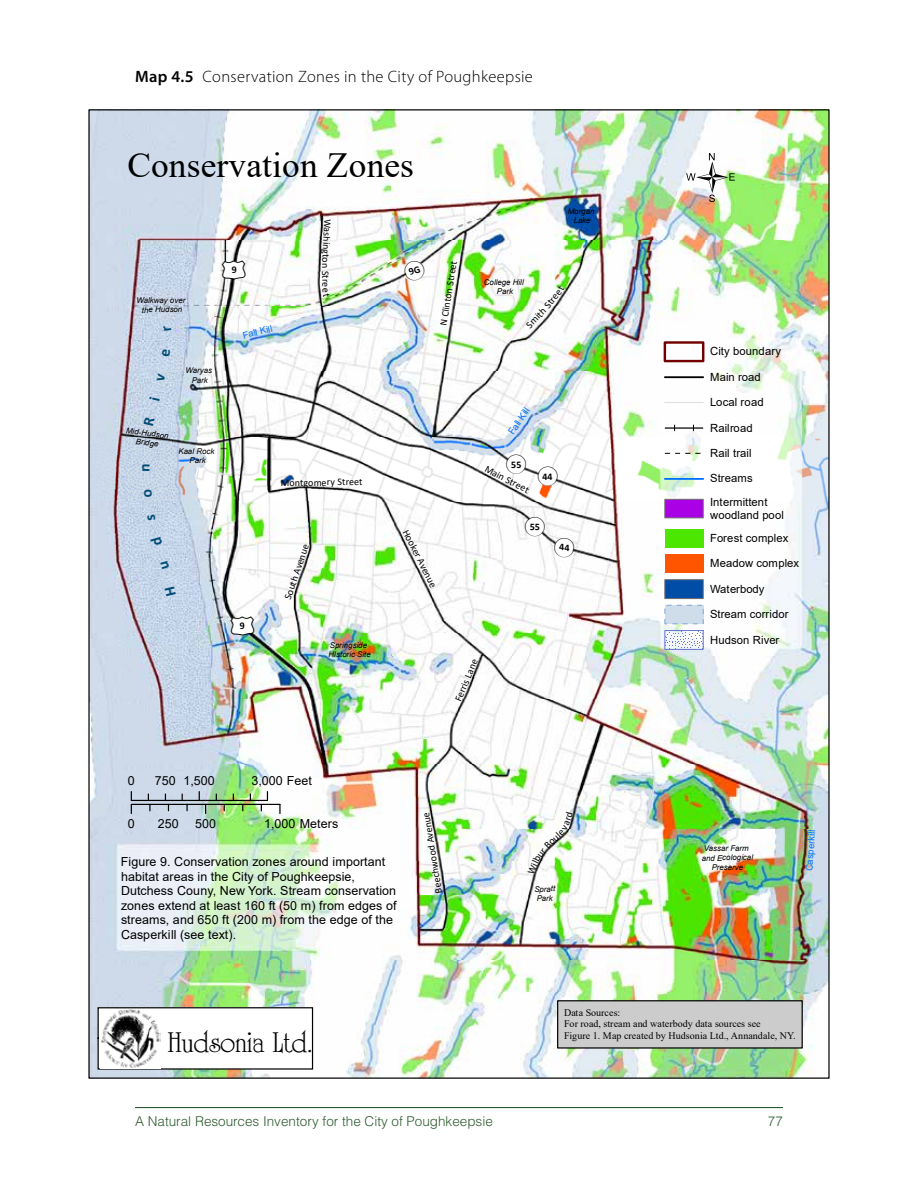
<style>
.page{position:relative;width:918px;height:1188px;background:#fff}
.page>*{position:absolute;margin:0;border:0;box-sizing:border-box;transform-origin:0 0}
.t1{font:60.9px "ESRI North";color:#000}
.t2{font:35.25px "Times New Roman";letter-spacing:.005em;color:#000}
.t3{font:30.45px "University";color:#000}
.t4{font:300 16.5px "Myriad Pro";letter-spacing:.02em;color:#000}
.t5{font:300 13.5px "Helvetica LT Std";color:#2f5c32}
.t6{font:12.45px/14.5px "Arial";letter-spacing:.005em;color:#000}
.t7{font:11.25px/23.4px "Arial";letter-spacing:.01em;color:#000}
.t8{font:10.05px "Calibri";color:#000}
.t9{font:10.05px/11.7px "Times New Roman";letter-spacing:.005em;color:#000}
.t10{font:9.45px "Arial";color:#0070ff}
.t11{font:italic 7.95px/9.1px "Arial";letter-spacing:-.01em;color:#000;text-align:center}
.s1{font-weight:600}
</style>
<div class="page">
<hr style="left:135px;top:1107px;width:648px;height:1px;background:#2f5c32">
<img style="left:90px;top:111px;width:738px;height:966px">
<div style="left:664px;top:341px;width:40px;height:21px;border:2px solid #730000"></div>
<hr style="left:665px;top:376px;width:38px;height:2px;background:#000">
<hr style="left:665px;top:402px;width:38px;height:1px;background:#e1e1e1">
<hr style="left:665px;top:427px;width:38px;height:2px;background:#000">
<svg style="left:665px;top:453px;width:35px;height:1px"></svg>
<hr style="left:665px;top:478px;width:38px;height:2px;background:#0070ff">
<div style="left:665px;top:499px;width:39px;height:19px;background:#a900e6;border:1px solid #6e6e6e"></div>
<div style="left:665px;top:529px;width:38px;height:19px;background:#4ce600"></div>
<div style="left:665px;top:554px;width:38px;height:19px;background:#f50"></div>
<div style="left:665px;top:579px;width:39px;height:20px;background:#004da8;border:1px solid #6e6e6e"></div>
<svg style="left:665px;top:605px;width:39px;height:20px"></svg>
<svg style="left:667px;top:632px;width:35px;height:16px"></svg>
<div style="left:665px;top:630px;width:39px;height:20px;border:1px solid #6677cd"></div>
<div style="left:557px;top:1000px;width:246px;height:49px;background:#ccc;border:1px solid #000"></div>
<hr style="left:131px;top:800px;width:136px;height:1px;background:#000">
<svg style="left:131px;top:792px;width:1px;height:22px"></svg>
<svg style="left:199px;top:792px;width:7px;height:22px"></svg>
<svg style="left:279px;top:804px;width:2px;height:10px"></svg>
<svg style="left:148px;top:794px;width:3px;height:17px"></svg>
<svg style="left:165px;top:794px;width:4px;height:17px"></svg>
<svg style="left:182px;top:794px;width:6px;height:17px"></svg>
<svg style="left:261px;top:792px;width:7px;height:19px"></svg>
<hr style="left:131px;top:804px;width:149px;height:1px;background:#000">
<svg style="left:97px;top:1007px;width:217px;height:63px"></svg>
<img style="left:100px;top:1009px;width:60px;height:59px">
<svg style="left:164px;top:586px;width:12px;height:10px"></svg>
<svg style="left:150px;top:537px;width:19px;height:32px"></svg>
<svg style="left:147px;top:514px;width:9px;height:6px"></svg>
<svg style="left:144px;top:489px;width:8px;height:8px"></svg>
<svg style="left:142px;top:465px;width:8px;height:6px"></svg>
<svg style="left:144px;top:397px;width:16px;height:29px"></svg>
<svg style="left:157px;top:373px;width:9px;height:9px"></svg>
<svg style="left:162px;top:350px;width:8px;height:7px"></svg>
<svg style="left:163px;top:326px;width:8px;height:5px"></svg>
<svg style="left:556px;top:286px;width:8px;height:9px"></svg>
<svg style="left:538px;top:811px;width:35px;height:46px"></svg>
<svg style="left:322px;top:288px;width:7px;height:9px"></svg>
<svg style="left:554px;top:537px;width:20px;height:20px"></svg>
<svg style="left:230px;top:616px;width:24px;height:20px"></svg>
<svg style="left:222px;top:260px;width:24px;height:20px"></svg>
<svg style="left:402px;top:258px;width:25px;height:25px"></svg>
<svg style="left:538px;top:466px;width:20px;height:20px"></svg>
<svg style="left:525px;top:516px;width:20px;height:21px"></svg>
<svg style="left:506px;top:454px;width:20px;height:20px"></svg>
<h3 class="t4" style="left:135px;top:66px;width:399px"><span class="s1">Map 4.5</span> Conservation Zones in the City of Poughkeepsie</h3>
<h2 class="t2" style="left:127px;top:141px;width:288px">Conservation Zones</h2>
<p class="t11" style="left:136px;top:296px;width:50px">Walkway over the Hudson</p>
<p class="t11" style="left:186px;top:366px;width:28px">Waryas<br>Park</p>
<p class="t11" style="left:127px;top:426px;width:44px;rotate:7deg">Mid-Hudson<br>Bridge</p>
<p class="t11" style="left:179px;top:447px;width:37px">Kaal Rock<br>Park</p>
<p class="t10" style="left:241px;top:329px;width:32px;rotate:-14deg">Fall Kill</p>
<p class="t8" style="left:335px;top:219px;width:46px;rotate:93deg">Wash ni gto</p>
<p class="t8" style="left:333px;top:263px;width:26px;rotate:89deg">n Stre</p>
<p class="t8" style="left:281px;top:475px;width:83px">Montgomery Street</p>
<p class="t8" style="left:436px;top:325px;width:67px;rotate:-81deg">N Clinton Street</p>
<p class="t8" style="left:281px;top:597px;width:59px;rotate:-71deg">South Avenue</p>
<p class="t8" style="left:412px;top:527px;width:65px;rotate:63deg">Hooker Avenue</p>
<p class="t11" style="left:568px;top:207px;width:28px">Morgan<br>Lake</p>
<p class="t11" style="left:484px;top:278px;width:41px">College Hill<br>Park</p>
<p class="t8" style="left:541px;top:303px;width:18px;rotate:-51deg">Stre</p>
<p class="t8" style="left:523px;top:322px;width:26px;rotate:-46deg">Smith</p>
<p class="t10" style="left:505px;top:430px;width:32px;rotate:-55deg">Fall Kill</p>
<p class="t8" style="left:489px;top:461px;width:50px;rotate:28deg">Main Street</p>
<p class="t11" style="left:328px;top:640px;width:44px;text-align:left">Springside<br>HIstoric Site</p>
<p class="t8" style="left:451px;top:698px;width:46px;rotate:-67deg">Ferris Lane</p>
<p class="t6" style="left:128px;top:773px;width:8px">0</p>
<p class="t6" style="left:155px;top:773px;width:61px">750 1,500</p>
<p class="t6" style="left:252px;top:773px;width:62px">3,000 Feet</p>
<p class="t6" style="left:128px;top:817px;width:8px">0</p>
<p class="t6" style="left:158px;top:817px;width:22px">250</p>
<p class="t6" style="left:195px;top:817px;width:22px">500</p>
<p class="t6" style="left:264px;top:817px;width:76px">1,000 Meters</p>
<p class="t6" style="left:121px;top:854px;width:277px">Figure 9. Conservation zones around important habitat areas in the City of Poughkeepsie, Dutchess Couny, New York. Stream conservation zones extend at least 160 ft (50 m) from edges of streams, and 650 ft (200 m) from the edge of the Casperkill (see text).</p>
<p class="t8" style="left:432px;top:894px;width:84px;rotate:-99deg">Beechwood Avenue</p>
<p class="t8" style="left:524px;top:870px;width:21px;rotate:-65deg">Wilb</p>
<p class="t11" style="left:534px;top:884px;width:23px">Spratt<br>Park</p>
<h1 class="t1" style="left:686px;top:145px;width:50px">/</h1>
<p class="t7" style="left:710px;top:340px;width:72px">City boundary</p>
<p class="t7" style="left:710px;top:365px;width:52px">Main road</p>
<p class="t7" style="left:710px;top:390px;width:55px">Local road</p>
<p class="t7" style="left:710px;top:416px;width:44px">Railroad</p>
<p class="t7" style="left:710px;top:441px;width:43px">Rail trail</p>
<p class="t7" style="left:710px;top:467px;width:59px">Streams<br>Intermittent</p>
<p class="t7" style="left:710px;top:503px;width:80px">woodland pool<br>Forest complex</p>
<p class="t7" style="left:710px;top:551px;width:91px">Meadow complex</p>
<p class="t7" style="left:710px;top:577px;width:56px">Waterbody</p>
<p class="t7" style="left:710px;top:602px;width:80px">Stream corridor</p>
<p class="t7" style="left:710px;top:628px;width:71px">Hudson River</p>
<p class="t11" style="left:702px;top:844px;width:53px">Vassar Farm and Ecological<br>Preserve</p>
<p class="t10" style="left:803px;top:871px;width:43px;rotate:-86deg">Casperkill</p>
<h3 class="t3" style="left:167px;top:1023px;width:146px">Hudsonia Ltd.</h3>
<p class="t9" style="left:564px;top:1006px;width:233px">Data Sources:<br>For road, stream and waterbody data sources see<br>Figure 1. Map created by Hudsonia Ltd., Annandale, NY.</p>
<p class="t5" style="left:135px;top:1112px;width:359px">A Natural Resources Inventory for the City of Poughkeepsie</p>
<p class="t5" style="left:768px;top:1112px;width:17px">77</p>
</div>
